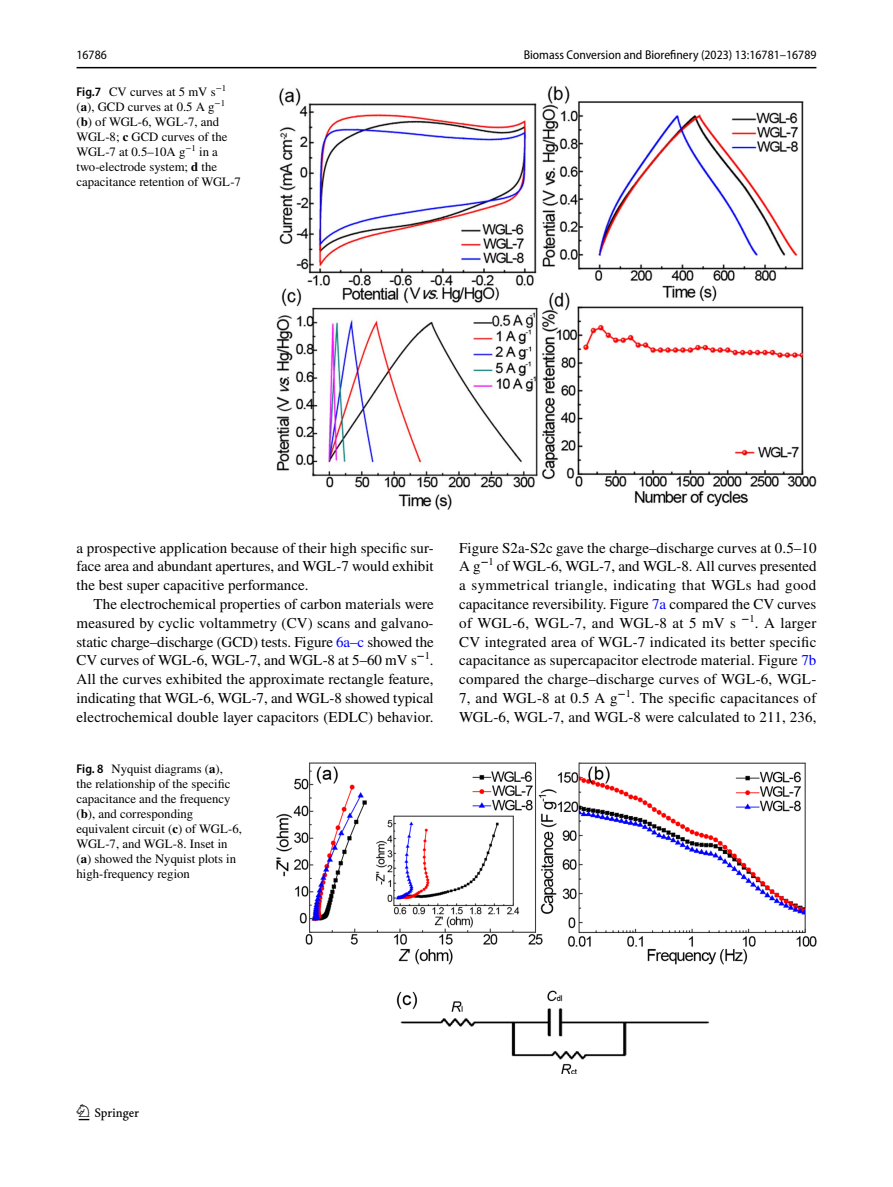
<style>
.page{position:relative;width:893px;height:1187px;background:#fff}
.page>*{position:absolute;margin:0;border:0;box-sizing:border-box;transform-origin:0 0}
.t1{font:22.5px "Springnew Regular 2";color:#000}
.t2{font:15px/18.8px "STIX";letter-spacing:.005em;color:#000;text-align:justify}
.t3{font:12.75px/15px "STIX";color:#000}
.t4{font:semi-condensed 12.75px "Myriad Pro";color:#000}
.s1{font-family:"Myriad Pro";font-weight:600;font-stretch:semi-condensed}
.s2{font-weight:700}
.s3{color:#00f}
</style>
<div class="page">
<hr style="left:77px;top:67px;width:739px;height:1px;background:#000">
<img style="left:276px;top:87px;width:540px;height:422px">
<img style="left:276px;top:763px;width:540px;height:310px">
<p class="t4" style="left:77px;top:48px;width:32px">16786</p>
<p class="t4" style="left:524px;top:48px;width:294px">Biomass Conversion and Biorefinery (2023) 13:16781–16789</p>
<p class="t3" style="left:77px;top:85px;width:166px"><span class="s1">Fig.7</span> CV curves at 5 mV s<sup>−1 </sup>(<span class="s2">a</span>), GCD curves at 0.5 A g<sup>−1 </sup>(<span class="s2">b</span>) of WGL-6, WGL-7, and<br>WGL-8; <span class="s2">c</span> GCD curves of the<br>WGL-7 at 0.5–10A g<sup>−1</sup> in a two-electrode system; <span class="s2">d</span> the capacitance retention of WGL-7</p>
<p class="t2" style="left:77px;top:539px;width:359px">a prospective application because of their high specific sur&shy;face area and abundant apertures, and WGL-7 would exhibit the best super capacitive performance.</p>
<p class="t2" style="left:77px;top:595px;width:359px;text-indent:17px">The electrochemical properties of carbon materials were measured by cyclic voltammetry (CV) scans and galvano&shy;static charge–discharge (GCD) tests. Figure <span class="s3">6a–c</span> showed the CV curves of WGL-6, WGL-7, and WGL-8 at 5–60 mV s<sup>−</sup><sup>1</sup>.<br>All the curves exhibited the approximate rectangle feature, indicating that WGL-6, WGL-7, and WGL-8 showed typical electrochemical double layer capacitors (EDLC) behavior.</p>
<p class="t3" style="left:77px;top:761px;width:167px"><span class="s1">Fig. 8</span> Nyquist diagrams (<span class="s2">a</span>),<br>the relationship of the specific capacitance and the frequency (<span class="s2">b</span>), and corresponding equivalent circuit (<span class="s2">c</span>) of WGL-6,<br>WGL-7, and WGL-8. Inset in (<span class="s2">a</span>) showed the Nyquist plots in high-frequency region</p>
<p class="t2" style="left:459px;top:539px;width:359px">Figure S2a-S2c gave the charge–discharge curves at 0.5–10<br>A g<sup>−</sup><sup>1</sup> of WGL-6, WGL-7, and WGL-8. All curves presented a symmetrical triangle, indicating that WGLs had good capacitance reversibility. Figure <span class="s3">7a</span> compared the CV curves of WGL-6, WGL-7, and WGL-8 at 5 mV s <sup>−</sup><sup>1</sup>. A larger CV integrated area of WGL-7 indicated its better specific capacitance as supercapacitor electrode material. Figure <span class="s3">7b </span>compared the charge–discharge curves of WGL-6, WGL-7, and WGL-8 at 0.5 A g<sup>−</sup><sup>1</sup>. The specific capacitances of WGL-6, WGL-7, and WGL-8 were calculated to 211, 236,</p>
<h1 class="t1" style="left:79px;top:1104px;width:62px">1 3</h1>
</div>
